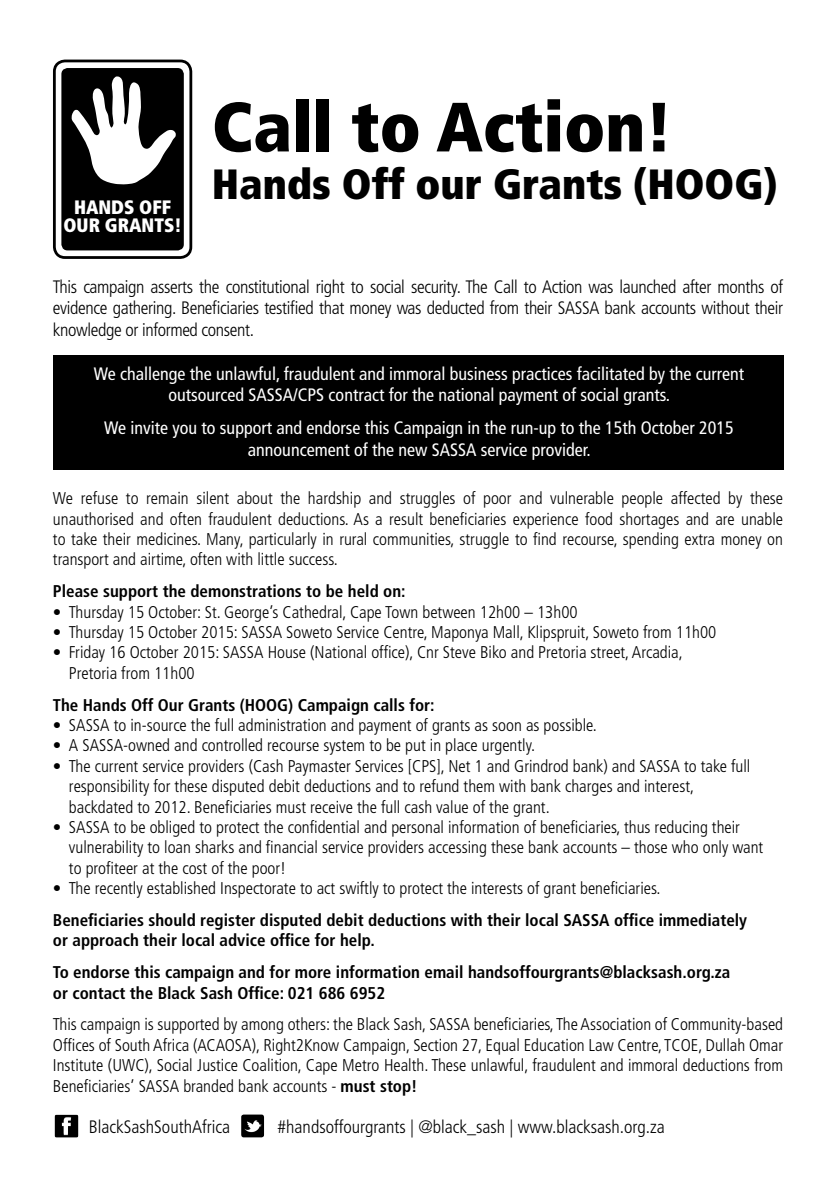
<style>
.page{position:relative;width:840px;height:1191px;background:#fff}
.page>*{position:absolute;margin:0;border:0;box-sizing:border-box;transform-origin:0 0}
.t1{font:900 condensed 69.6px "Frutiger";color:#000}
.t2{font:900 condensed 42.2px "Frutiger";color:#000}
.t3{font:900 condensed 19.4px "Frutiger";color:#fff;scale:.96 1}
.t4{font:300 condensed 18px/21.6px "Frutiger";color:#000;text-align:justify}
.t5{font:condensed 18px/21.6px "Frutiger";color:#fff;text-align:center}
.t6{font:300 condensed 17px/20.4px "Frutiger";color:#000;text-align:justify}
.t7{font:700 condensed 17px "Frutiger";color:#000}
.s1{font-weight:700}
</style>
<div class="page">
<div style="left:53px;top:60px;width:139px;height:199px;border:6px solid #000;border-radius:9px"></div>
<div style="left:56px;top:62px;width:133px;height:194px;background:#fff;border-radius:9px"></div>
<div style="left:61px;top:68px;width:123px;height:182px;background:#000;border-radius:6px"></div>
<svg style="left:72px;top:76px;width:104px;height:108px"></svg>
<div style="left:53px;top:356px;width:729px;height:114px;background:#000"></div>
<img style="left:54px;top:1114px;width:25px;height:24px">
<img style="left:241px;top:1114px;width:23px;height:23px">
<p class="t3" style="left:74px;top:195px;width:103px">HANDS OFF</p>
<p class="t3" style="left:63px;top:213px;width:124px">OUR GRANTS!</p>
<p class="t1" style="left:212px;top:85px;width:461px">Call to Action!</p>
<p class="t2" style="left:212px;top:158px;width:566px">Hands Off our Grants (HOOG)</p>
<p class="t4" style="left:53px;top:276px;width:731px">This campaign asserts the constitutional right to social security. The Call to Action was launched after months of evidence gathering. Beneficiaries testified that money was deducted from their SASSA bank accounts without their knowledge or informed consent.</p>
<p class="t5" style="left:94px;top:363px;width:651px">We challenge the unlawful, fraudulent and immoral business practices facilitated by the current outsourced SASSA/CPS contract for the national payment of social grants.</p>
<p class="t5" style="left:104px;top:417px;width:630px">We invite you to support and endorse this Campaign in the run-up to the 15th October 2015 announcement of the new SASSA service provider.</p>
<p class="t6" style="left:53px;top:488px;width:731px">We refuse to remain silent about the hardship and struggles of poor and vulnerable people affected by these unauthorised and often fraudulent deductions. As a result beneficiaries experience food shortages and are unable to take their medicines. Many, particularly in rural communities, struggle to find recourse, spending extra money on transport and airtime, often with little success.</p>
<p class="t7" style="left:53px;top:581px;width:354px">Please support the demonstrations to be held on:</p>
<p class="t6" style="left:53px;top:602px;width:526px">• Thursday 15 October: St. George’s Cathedral, Cape Town between 12h00 – 13h00</p>
<p class="t6" style="left:53px;top:622px;width:664px">• Thursday 15 October 2015: SASSA Soweto Service Centre, Maponya Mall, Klipspruit, Soweto from 11h00</p>
<p class="t6" style="left:53px;top:642px;width:631px">• Friday 16 October 2015: SASSA House (National office), Cnr Steve Biko and Pretoria street, Arcadia,</p>
<p class="t6" style="left:69px;top:663px;width:127px">Pretoria from 11h00</p>
<p class="t7" style="left:53px;top:694px;width:383px">The Hands Off Our Grants (HOOG) Campaign calls for:</p>
<p class="t6" style="left:53px;top:715px;width:545px">• SASSA to in-source the full administration and payment of grants as soon as possible.</p>
<p class="t6" style="left:53px;top:735px;width:483px">• A SASSA-owned and controlled recourse system to be put in place urgently.</p>
<p class="t6" style="left:69px;top:756px;width:682px;text-indent:-16px">• The current service providers (Cash Paymaster Services [CPS], Net 1 and Grindrod bank) and SASSA to take full responsibility for these disputed debit deductions and to refund them with bank charges and interest,</p>
<p class="t6" style="left:69px;top:796px;width:482px">backdated to 2012. Beneficiaries must receive the full cash value of the grant.</p>
<p class="t6" style="left:69px;top:817px;width:695px;text-indent:-16px">• SASSA to be obliged to protect the confidential and personal information of beneficiaries, thus reducing their vulnerability to loan sharks and financial service providers accessing these bank accounts – those who only want</p>
<p class="t6" style="left:69px;top:858px;width:218px">to profiteer at the cost of the poor!</p>
<p class="t6" style="left:53px;top:878px;width:608px">• The recently established Inspectorate to act swiftly to protect the interests of grant beneficiaries.</p>
<p class="t7" style="left:53px;top:910px;width:695px">Beneficiaries should register disputed debit deductions with their local SASSA office immediately</p>
<p class="t7" style="left:53px;top:930px;width:323px">or approach their local advice office for help.</p>
<p class="t7" style="left:53px;top:962px;width:678px">To endorse this campaign and for more information email handsoffourgrants@blacksash.org.za</p>
<p class="t7" style="left:53px;top:982px;width:333px">or contact the Black Sash Office: 021 686 6952</p>
<p class="t6" style="left:53px;top:1014px;width:731px">This campaign is supported by among others: the Black Sash, SASSA beneficiaries, The Association of Community-based Offices of South Africa (ACAOSA), Right2Know Campaign, Section 27, Equal Education Law Centre, TCOE, Dullah Omar Institute (UWC), Social Justice Coalition, Cape Metro Health. These unlawful, fraudulent and immoral deductions from Beneficiaries’ SASSA branded bank accounts - <span class="s1">must stop!</span></p>
<p class="t4" style="left:89px;top:1116px;width:143px">BlackSashSouthAfrica</p>
<p class="t4" style="left:277px;top:1116px;width:388px">#handsoffourgrants | @black_sash | www.blacksash.org.za</p>
</div>
